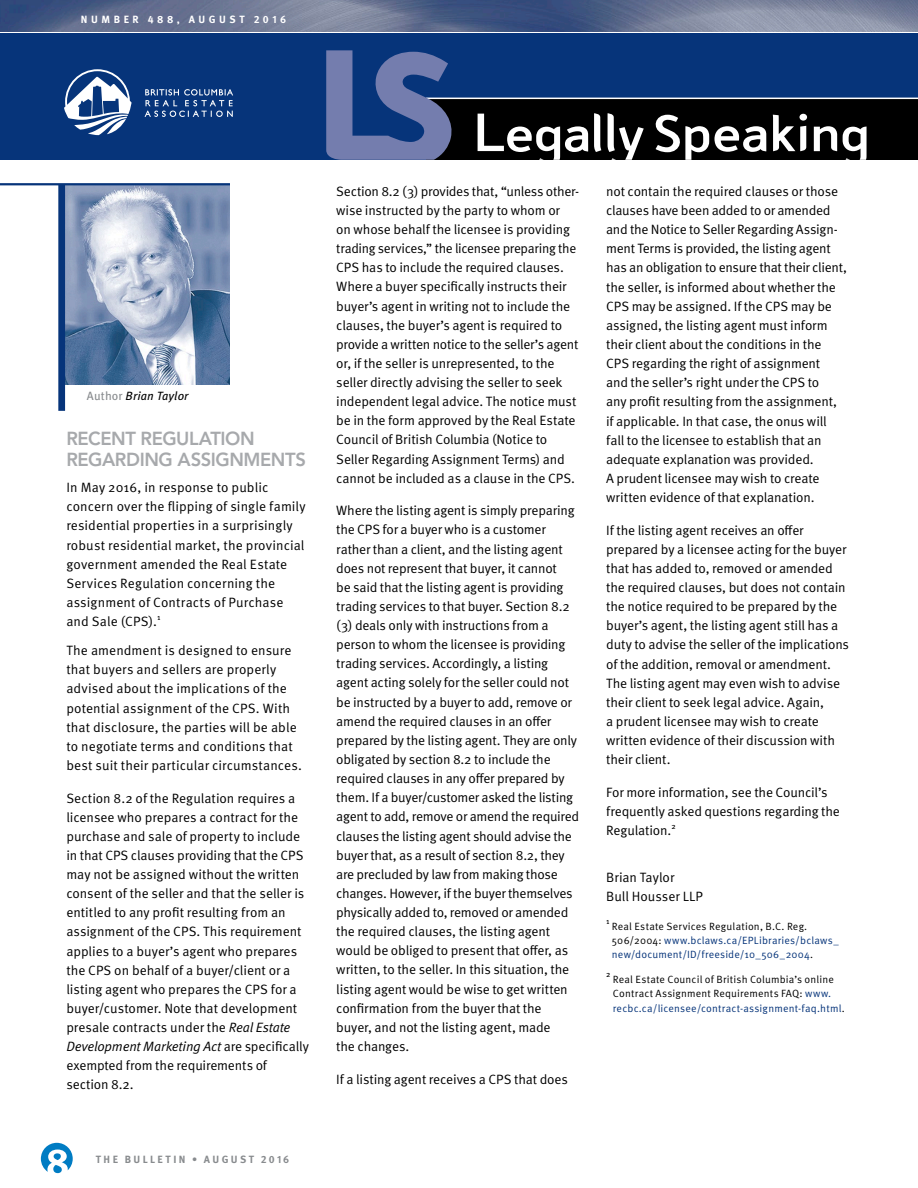
<style>
.page{position:relative;width:918px;height:1188px;background:#fff}
.page>*{position:absolute;margin:0;border:0;box-sizing:border-box;transform-origin:0 0}
.t1{font:800 18.75px/21px "Avenir LT Std";letter-spacing:-.02em;color:#a7a9ac}
.t2{font:13.5px/19.2px "Meta Pro";letter-spacing:-.01em;color:#000}
.t3{font:italic 12px "Meta Pro";letter-spacing:.01em;color:#000}
.t4{font:10.5px/14.2px "Meta Pro";letter-spacing:.015em;color:#000}
.t5{font:10.5px/14.2px "Meta Pro";letter-spacing:.02em;color:#06347a}
.t6{font:700 10.5px "Meta Pro";letter-spacing:.23em;color:#888b8e}
.t7{font:700 10.5px "Meta Pro";letter-spacing:.335em;color:#fff}
.t8{font:7.8px "Meta Pro";color:#000}
.s1{font-style:normal;color:#888b8e}
.s2{font-style:italic}
.s3{color:#000}
.s4{color:#06347a}
</style>
<div class="page">
<svg style="left:41px;top:1143px;width:32px;height:30px"></svg>
<div style="left:0;top:33px;width:918px;height:127px;background:#06347a"></div>
<svg style="left:145px;top:89px;width:88px;height:28px"></svg>
<svg style="left:64px;top:69px;width:68px;height:66px"></svg>
<div style="left:426px;top:98px;width:492px;height:62px;background:#000"></div>
<hr style="left:426px;top:98px;width:492px;height:1px;background:#fff">
<svg style="left:326px;top:50px;width:128px;height:110px"></svg>
<svg style="left:773px;top:115px;width:33px;height:36px"></svg>
<svg style="left:814px;top:126px;width:23px;height:25px"></svg>
<svg style="left:655px;top:115px;width:111px;height:45px"></svg>
<svg style="left:594px;top:113px;width:7px;height:39px"></svg>
<svg style="left:478px;top:114px;width:110px;height:46px"></svg>
<svg style="left:608px;top:113px;width:36px;height:47px"></svg>
<svg style="left:843px;top:126px;width:24px;height:34px"></svg>
<img style="left:0;top:0;width:918px;height:32px">
<img style="left:65px;top:185px;width:165px;height:199px">
<hr style="left:0;top:183px;width:230px;height:2px;background:#06347a">
<div style="left:58px;top:184px;width:7px;height:227px;background:#06347a"></div>
<p class="t7" style="left:81px;top:12px;width:207px">NUMBER 488, AUGUST 2016</p>
<p class="t3" style="left:87px;top:389px;width:103px"><span class="s1">Author</span> Brian Taylor</p>
<h1 class="t1" style="left:66px;top:428px;width:241px">RECENT REGULATION<br>REGARDING ASSIGNMENTS</h1>
<p class="t2" style="left:66px;top:478px;width:241px">In May 2016, in response to public concern over the flipping of single family residential properties in a surprisingly robust residential market, the provincial government amended the Real Estate Services Regulation concerning the assignment of Contracts of Purchase and Sale (CPS).<sup>1</sup></p>
<p class="t2" style="left:66px;top:641px;width:237px">The amendment is designed to ensure that buyers and sellers are properly advised about the implications of the potential assignment of the CPS. With that disclosure, the parties will be able to negotiate terms and conditions that best suit their particular circumstances.</p>
<p class="t2" style="left:66px;top:789px;width:244px">Section 8.2 of the Regulation requires a licensee who prepares a contract for the purchase and sale of property to include in that CPS clauses providing that the CPS may not be assigned without the written consent of the seller and that the seller is entitled to any profit resulting from an assignment of the CPS. This requirement applies to a buyer’s agent who prepares the CPS on behalf of a buyer/client or a listing agent who prepares the CPS for a buyer/customer. Note that development presale contracts under the <span class="s2">Real Estate Development Marketing Act</span> are specifically exempted from the requirements of section 8.2.</p>
<p class="t6" style="left:96px;top:1153px;width:195px">THE BULLETIN • AUGUST 2016</p>
<p class="t2" style="left:336px;top:182px;width:244px">Section 8.2 (3) provides that, “unless other&shy;wise instructed by the party to whom or<br>on whose behalf the licensee is providing trading services,” the licensee preparing the CPS has to include the required clauses.<br>Where a buyer specifically instructs their buyer’s agent in writing not to include the clauses, the buyer’s agent is required to provide a written notice to the seller’s agent or, if the seller is unrepresented, to the seller directly advising the seller to seek independent legal advice. The notice must be in the form approved by the Real Estate Council of British Columbia (Notice to Seller Regarding Assignment Terms) and cannot be included as a clause in the CPS.</p>
<p class="t2" style="left:336px;top:501px;width:244px">Where the listing agent is simply preparing the CPS for a buyer who is a customer rather than a client, and the listing agent does not represent that buyer, it cannot<br>be said that the listing agent is providing trading services to that buyer. Section 8.2 (3) deals only with instructions from a person to whom the licensee is providing trading services. Accordingly, a listing agent acting solely for the seller could not be instructed by a buyer to add, remove or amend the required clauses in an offer prepared by the listing agent. They are only obligated by section 8.2 to include the required clauses in any offer prepared by them. If a buyer/customer asked the listing agent to add, remove or amend the required clauses the listing agent should advise the buyer that, as a result of section 8.2, they are precluded by law from making those changes. However, if the buyer themselves physically added to, removed or amended the required clauses, the listing agent would be obliged to present that offer, as written, to the seller. In this situation, the listing agent would be wise to get written confirmation from the buyer that the buyer, and not the listing agent, made<br>the changes.</p>
<p class="t2" style="left:336px;top:1070px;width:233px">If a listing agent receives a CPS that does</p>
<p class="t2" style="left:606px;top:182px;width:242px">not contain the required clauses or those clauses have been added to or amended and the Notice to Seller Regarding Assign&shy;ment Terms is provided, the listing agent has an obligation to ensure that their client, the seller, is informed about whether the CPS may be assigned. If the CPS may be assigned, the listing agent must inform their client about the conditions in the CPS regarding the right of assignment<br>and the seller’s right under the CPS to<br>any profit resulting from the assignment, if applicable. In that case, the onus will fall to the licensee to establish that an adequate explanation was provided.<br>A prudent licensee may wish to create written evidence of that explanation.</p>
<p class="t2" style="left:606px;top:521px;width:244px">If the listing agent receives an offer prepared by a licensee acting for the buyer that has added to, removed or amended the required clauses, but does not contain the notice required to be prepared by the buyer’s agent, the listing agent still has a duty to advise the seller of the implications of the addition, removal or amendment.<br>The listing agent may even wish to advise their client to seek legal advice. Again,<br>a prudent licensee may wish to create written evidence of their discussion with their client.</p>
<p class="t2" style="left:606px;top:783px;width:235px">For more information, see the Council’s frequently asked questions regarding the<br>Regulation.</p>
<p class="t8" style="left:671px;top:822px;width:6px">2</p>
<p class="t2" style="left:606px;top:868px;width:98px">Brian Taylor<br>Bull Housser LLP</p>
<p class="t8" style="left:606px;top:916px;width:5px">1</p>
<p class="t5" style="left:612px;top:919px;width:228px"><span class="s3">Real Estate Services Regulation, B.C. Reg.<br>506/2004:</span> www.bclaws.ca/EPLibraries/bclaws_ new/document/ID/freeside/10_506_2004<span class="s3">.</span></p>
<p class="t8" style="left:606px;top:969px;width:6px">2</p>
<p class="t4" style="left:613px;top:973px;width:233px">Real Estate Council of British Columbia’s online<br>Contract Assignment Requirements FAQ: <span class="s4">www. recbc.ca/licensee/contract-assignment-faq.html</span>.</p>
</div>
